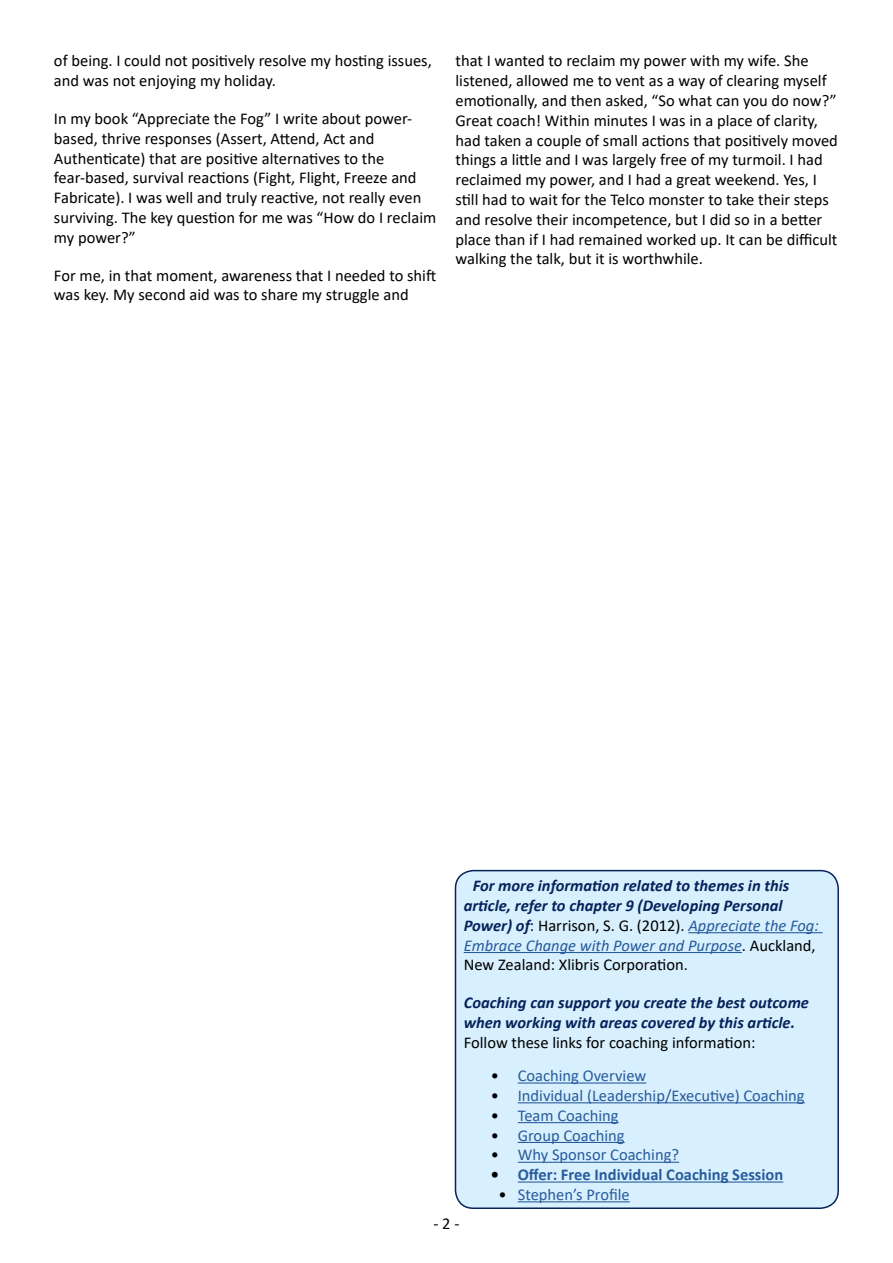
<style>
.page{position:relative;width:893px;height:1263px;background:#fff}
.page>*{position:absolute;margin:0;border:0;box-sizing:border-box;transform-origin:0 0}
.t1{font:16.5px/19.8px "Calibri";color:#000}
.t2{font:italic 700 16.5px/19.8px "Calibri";color:#05235a}
.t3{font:16.5px "Calibri";color:#275b9b}
.t4{font:700 16.5px "Calibri";color:#275b9b}
.s1{font-weight:400;font-style:normal;color:#000}
.s2{font-weight:400;color:#275b9b}
.s3{color:#000}
</style>
<div class="page">
<div style="left:455px;top:871px;width:383px;height:337px;background:#d8effe;border-radius:18px"></div>
<hr style="left:688px;top:932px;width:134px;height:1px;background:#275b9b">
<hr style="left:464px;top:952px;width:278px;height:1px;background:#275b9b">
<hr style="left:518px;top:1082px;width:128px;height:1px;background:#275b9b">
<hr style="left:518px;top:1102px;width:287px;height:1px;background:#275b9b">
<hr style="left:518px;top:1122px;width:101px;height:1px;background:#275b9b">
<hr style="left:518px;top:1142px;width:107px;height:1px;background:#275b9b">
<hr style="left:518px;top:1162px;width:161px;height:1px;background:#275b9b">
<hr style="left:518px;top:1181px;width:265px;height:1px;background:#275b9b">
<hr style="left:518px;top:1201px;width:112px;height:1px;background:#275b9b">
<div style="left:455px;top:870px;width:384px;height:339px;border:2px solid #05235a;border-radius:18px"></div>
<p class="t1" style="left:54px;top:51px;width:379px">of being. I could not positively resolve my hosting issues, and was not enjoying my holiday.</p>
<p class="t1" style="left:54px;top:108px;width:384px">In my book “Appreciate the Fog” I write about power&shy;based, thrive responses (Assert, Attend, Act and Authenticate) that are positive alternatives to the fear-based, survival reactions (Fight, Flight, Freeze and Fabricate). I was well and truly reactive, not really even surviving. The key question for me was “How do I reclaim my power?”</p>
<p class="t1" style="left:54px;top:265px;width:384px">For me, in that moment, awareness that I needed to shift was key. My second aid was to share my struggle and</p>
<p class="t1" style="left:455px;top:51px;width:384px">that I wanted to reclaim my power with my wife. She listened, allowed me to vent as a way of clearing myself emotionally, and then asked, “So what can you do now?” Great coach! Within minutes I was in a place of clarity, had taken a couple of small actions that positively moved things a little and I was largely free of my turmoil. I had reclaimed my power, and I had a great weekend. Yes, I still had to wait for the Telco monster to take their steps and resolve their incompetence, but I did so in a better place than if I had remained worked up. It can be difficult walking the talk, but it is worthwhile.</p>
<p class="t2" style="left:464px;top:875px;width:357px;text-indent:9px">For more information related to themes in this article, refer to chapter 9 (Developing Personal Power) of<span class="s1">: Harrison, S. G. (2012).</span> <span class="s2">Appreciate the Fog:<br>Embrace Change with Power and Purpose</span><span class="s1">. Auckland, New Zealand: Xlibris Corporation.</span></p>
<p class="t2" style="left:464px;top:992px;width:347px">Coaching can support you create the best outcome when working with areas covered by this article.</p>
<p class="t1" style="left:464px;top:1032px;width:293px">Follow these links for coaching information:</p>
<p class="t3" style="left:491px;top:1064px;width:157px"><span class="s3">•</span> Coaching Overview</p>
<p class="t3" style="left:491px;top:1084px;width:315px"><span class="s3">•</span> Individual (Leadership/Executive) Coaching</p>
<p class="t3" style="left:491px;top:1104px;width:129px"><span class="s3">•</span> Team Coaching</p>
<p class="t3" style="left:491px;top:1124px;width:135px"><span class="s3">•</span> Group Coaching</p>
<p class="t3" style="left:491px;top:1143px;width:190px"><span class="s3">•</span> Why Sponsor Coaching?</p>
<p class="t4" style="left:491px;top:1163px;width:294px"><span class="s3">•</span> Offer: Free Individual Coaching Session</p>
<p class="t3" style="left:498px;top:1183px;width:133px"><span class="s3">•</span> Stephen’s Profile</p>
<p class="t1" style="left:433px;top:1213px;width:27px">- 2 -</p>
</div>
